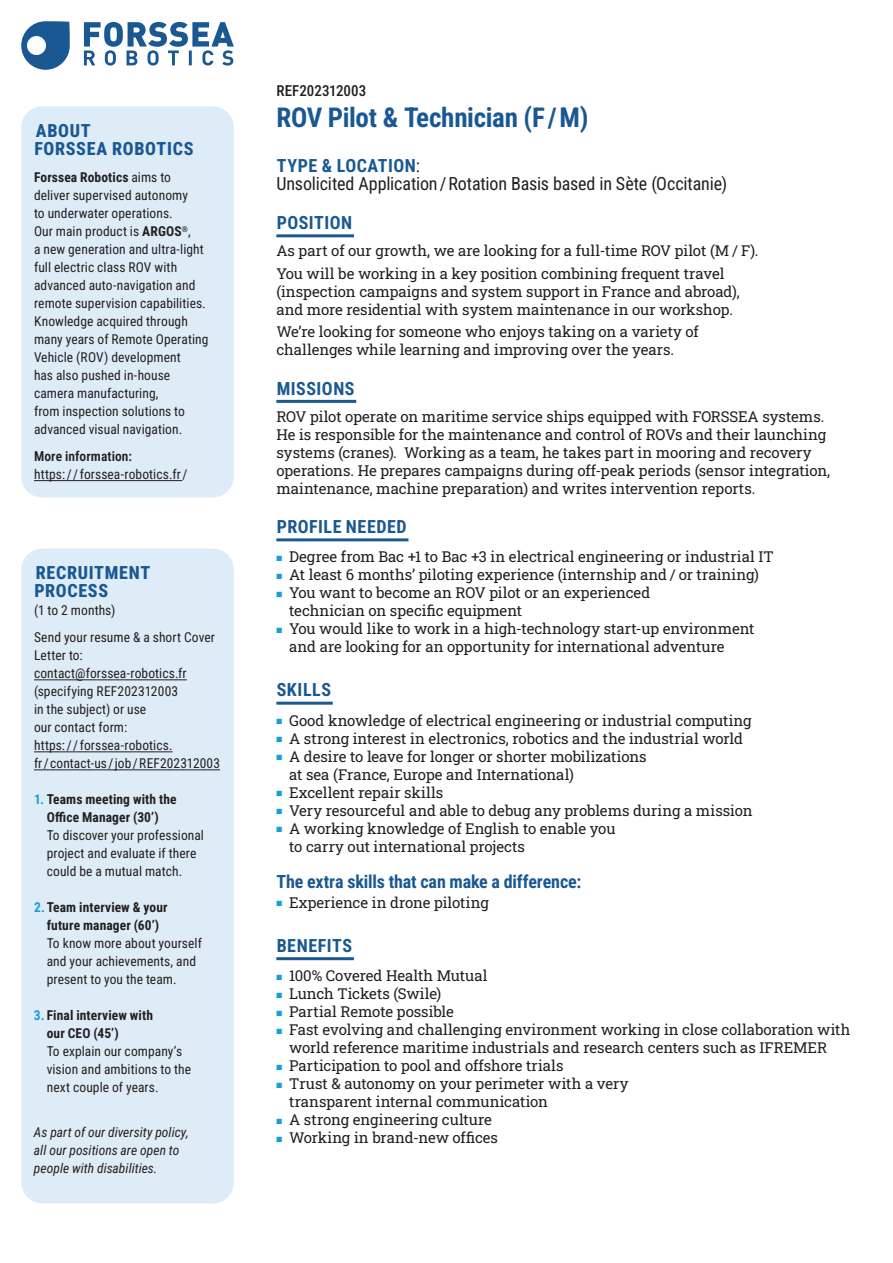
<style>
.page{position:relative;width:893px;height:1263px;background:#fff}
.page>*{position:absolute;margin:0;border:0;box-sizing:border-box;transform-origin:0 0}
.t1{font:700 27px "Roboto Condensed";letter-spacing:-.015em;color:#1a5893}
.t2{font:18px/18px "Roboto Condensed";letter-spacing:-.01em;color:#231f20}
.t3{font:700 18px "Roboto Condensed";letter-spacing:.025em;color:#1a5893}
.t4{font:800 18px/18px "Roboto Condensed";letter-spacing:.04em;color:#1a5893}
.t5{font:700 18px "Roboto Condensed";letter-spacing:-.01em;color:#1a5893}
.t6{font:15px/18px "Roboto Slab";letter-spacing:-.005em;color:#231f20}
.t7{font:500 15px "Roboto Condensed";letter-spacing:.005em;color:#231f20}
.t8{font:13.5px/18px "Roboto Condensed";letter-spacing:.005em;color:#231f20}
.t9{font:700 13.5px/18px "Roboto Condensed";letter-spacing:.01em;color:#231f20;text-align:center}
.t10{font:italic 13.5px/18px "Roboto Condensed";letter-spacing:.005em;color:#231f20}
.t11{font:600 13.5px "Roboto Condensed";letter-spacing:.01em;color:#231f20}
.s1{font-weight:700}
.s2{color:#179dd9}
.s3{font-weight:700;color:#1a5893}
</style>
<div class="page">
<div style="left:21px;top:106px;width:213px;height:391px;background:#deecf8;border-radius:21px"></div>
<hr style="left:34px;top:480px;width:148px;height:1px;background:#231f20">
<hr style="left:276px;top:234px;width:78px;height:3px;background:#1a5893">
<hr style="left:276px;top:400px;width:80px;height:3px;background:#1a5893">
<hr style="left:276px;top:538px;width:132px;height:3px;background:#1a5893">
<hr style="left:276px;top:702px;width:57px;height:3px;background:#1a5893">
<hr style="left:276px;top:957px;width:78px;height:3px;background:#1a5893">
<div style="left:21px;top:549px;width:213px;height:654px;background:#deecf8;border-radius:21px"></div>
<hr style="left:34px;top:679px;width:153px;height:1px;background:#231f20">
<hr style="left:34px;top:751px;width:139px;height:1px;background:#231f20">
<hr style="left:34px;top:769px;width:186px;height:1px;background:#231f20">
<svg style="left:21px;top:21px;width:213px;height:49px"></svg>
<p class="t4" style="left:34px;top:121px;width:161px">ABOUT<br>FORSSEA ROBOTICS</p>
<p class="t8" style="left:34px;top:168px;width:176px"><span class="s1">Forssea Robotics</span> aims to deliver supervised autonomy<br>to underwater operations.<br>Our main product is <span class="s1">ARGOS</span><sup>®</sup>,<br>a new generation and ultra-light full electric class ROV with advanced auto-navigation and remote supervision capabilities.<br>Knowledge acquired through many years of Remote Operating<br>Vehicle (ROV) development<br>has also pushed in-house camera manufacturing,<br>from inspection solutions to advanced visual navigation.</p>
<p class="t11" style="left:34px;top:447px;width:100px">More information:</p>
<p class="t8" style="left:34px;top:465px;width:155px">https: / / forssea-robotics.fr /</p>
<p class="t4" style="left:34px;top:563px;width:118px">RECRUITMENT<br>PROCESS</p>
<p class="t8" style="left:34px;top:596px;width:182px;line-height:27px">(1 to 2 months)<br>Send your resume &amp; a short Cover</p>
<p class="t8" style="left:34px;top:646px;width:187px">Letter to: contact@forssea-robotics.fr (specifying REF202312003<br>in the subject) or use<br>our contact form:<br>https: / / forssea-robotics.<br>fr / contact-us / job / REF202312003</p>
<p class="t9" style="left:34px;top:790px;width:144px"><span class="s2">1.</span> Teams meeting with the<br>Office Manager (30’)</p>
<p class="t8" style="left:47px;top:826px;width:159px">To discover your professional project and evaluate if there could be a mutual match.</p>
<p class="t9" style="left:34px;top:898px;width:135px"><span class="s2">2.</span>Team interview &amp; your future manager (60’)</p>
<p class="t8" style="left:47px;top:934px;width:157px">To know more about yourself and your achievements, and present to you the team.</p>
<p class="t9" style="left:47px;top:1006px;width:108px;text-align:left;text-indent:-13px"><span class="s2">3.</span> Final interview with our CEO (45’)</p>
<p class="t8" style="left:47px;top:1042px;width:146px">To explain our company’s vision and ambitions to the next couple of years.</p>
<p class="t10" style="left:34px;top:1123px;width:156px">As part of our diversity policy, all our positions are open to people with disabilities.</p>
<p class="t7" style="left:276px;top:80px;width:91px">REF202312003</p>
<h1 class="t1" style="left:276px;top:98px;width:314px">ROV Pilot &amp; Technician (F / M)</h1>
<p class="t2" style="left:276px;top:155px;width:452px"><span class="s3">TYPE &amp; LOCATION</span>:<br>Unsolicited Application / Rotation Basis based in Sète (Occitanie)</p>
<p class="t3" style="left:277px;top:210px;width:77px">POSITION</p>
<p class="t6" style="left:276px;top:239px;width:483px;line-height:22.5px">As part of our growth, we are looking for a full-time ROV pilot (M / F).<br>You will be working in a key position combining frequent travel</p>
<p class="t6" style="left:276px;top:282px;width:465px">(inspection campaigns and system support in France and abroad), and more residential with system maintenance in our workshop.</p>
<p class="t6" style="left:276px;top:322px;width:424px">We’re looking for someone who enjoys taking on a variety of challenges while learning and improving over the years.</p>
<p class="t3" style="left:277px;top:376px;width:79px">MISSIONS</p>
<p class="t6" style="left:276px;top:407px;width:555px">ROV pilot operate on maritime service ships equipped with FORSSEA systems.<br>He is responsible for the maintenance and control of ROVs and their launching systems (cranes). Working as a team, he takes part in mooring and recovery operations. He prepares campaigns during off-peak periods (sensor integration, maintenance, machine preparation) and writes intervention reports.</p>
<p class="t3" style="left:277px;top:514px;width:132px">PROFILE NEEDED</p>
<p class="t6" style="left:276px;top:547px;width:499px"><span class="s2">■</span> Degree from Bac +1 to Bac +3 in electrical engineering or industrial IT</p>
<p class="t6" style="left:276px;top:565px;width:484px"><span class="s2">■</span> At least 6 months’ piloting experience (internship and / or training)</p>
<p class="t6" style="left:289px;top:583px;width:363px;text-indent:-13px"><span class="s2">■</span> You want to become an ROV pilot or an experienced technician on specific equipment</p>
<p class="t6" style="left:289px;top:619px;width:467px;text-indent:-13px"><span class="s2">■</span> You would like to work in a high-technology start-up environment and are looking for an opportunity for international adventure</p>
<p class="t3" style="left:277px;top:677px;width:56px">SKILLS</p>
<p class="t6" style="left:276px;top:711px;width:477px"><span class="s2">■</span> Good knowledge of electrical engineering or industrial computing</p>
<p class="t6" style="left:276px;top:729px;width:468px"><span class="s2">■</span> A strong interest in electronics, robotics and the industrial world</p>
<p class="t6" style="left:289px;top:747px;width:359px;text-indent:-13px"><span class="s2">■</span> A desire to leave for longer or shorter mobilizations at sea (France, Europe and International)</p>
<p class="t6" style="left:276px;top:783px;width:168px"><span class="s2">■</span> Excellent repair skills</p>
<p class="t6" style="left:276px;top:801px;width:478px"><span class="s2">■</span> Very resourceful and able to debug any problems during a mission</p>
<p class="t6" style="left:289px;top:819px;width:328px;text-indent:-13px"><span class="s2">■</span> A working knowledge of English to enable you to carry out international projects</p>
<p class="t5" style="left:276px;top:869px;width:306px">The extra skills that can make a difference:</p>
<p class="t6" style="left:276px;top:893px;width:214px"><span class="s2">■</span> Experience in drone piloting</p>
<p class="t3" style="left:277px;top:933px;width:77px">BENEFITS</p>
<p class="t6" style="left:276px;top:966px;width:213px"><span class="s2">■</span> 100% Covered Health Mutual</p>
<p class="t6" style="left:276px;top:984px;width:166px"><span class="s2">■</span> Lunch Tickets (Swile)</p>
<p class="t6" style="left:276px;top:1002px;width:179px"><span class="s2">■</span> Partial Remote possible</p>
<p class="t6" style="left:289px;top:1020px;width:563px;text-indent:-13px"><span class="s2">■</span> Fast evolving and challenging environment working in close collaboration with world reference maritime industrials and research centers such as IFREMER</p>
<p class="t6" style="left:276px;top:1056px;width:289px"><span class="s2">■</span> Participation to pool and offshore trials</p>
<p class="t6" style="left:289px;top:1074px;width:341px;text-indent:-13px"><span class="s2">■</span> Trust &amp; autonomy on your perimeter with a very transparent internal communication</p>
<p class="t6" style="left:276px;top:1110px;width:217px"><span class="s2">■</span> A strong engineering culture</p>
<p class="t6" style="left:276px;top:1128px;width:223px"><span class="s2">■</span> Working in brand-new offices</p>
</div>
